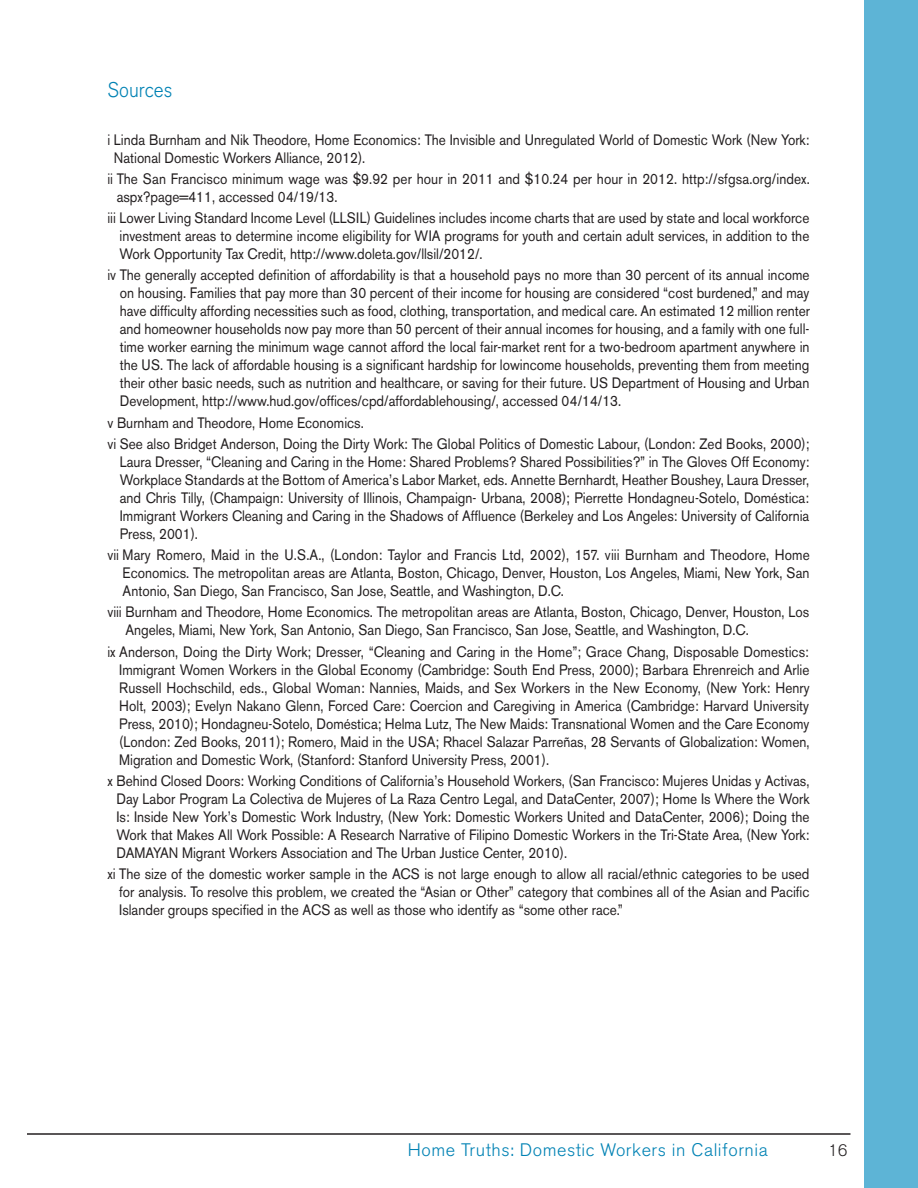
<style>
.page{position:relative;width:918px;height:1188px;background:#fff}
.page>*{position:absolute;margin:0;border:0;box-sizing:border-box;transform-origin:0 0}
.t1{font:300 21px "Akzidenz Grotesk BE";color:#0082b4;scale:.9 1}
.t2{font:300 18px "Akzidenz Grotesk BE";letter-spacing:.03em;color:#0082b4}
.t3{font:300 16.5px "Akzidenz Grotesk BE";color:#231f20}
.t4{font:15px/18px "Akzidenz Grotesk BE";color:#231f20;text-align:justify;scale:.9 1}
</style>
<div class="page">
<div style="left:864px;top:0;width:54px;height:1188px;background:#5db4d6"></div>
<hr style="left:27px;top:1133px;width:823px;height:2px;background:#231f20">
<h1 class="t1" style="left:107px;top:78px;width:74px">Sources</h1>
<p class="t4" style="left:114px;top:130px;width:774px;text-indent:-6px">i Linda Burnham and Nik Theodore, Home Economics: The Invisible and Unregulated World of Domestic Work (New York:<br>National Domestic Workers Alliance, 2012).</p>
<p class="t4" style="left:117px;top:170px;width:772px;text-indent:-9px">ii The San Francisco minimum wage was $9.92 per hour in 2011 and $10.24 per hour in 2012. http://sfgsa.org/index. aspx?page=411, accessed 04/19/13.</p>
<p class="t4" style="left:120px;top:209px;width:768px;text-indent:-12px">iii Lower Living Standard Income Level (LLSIL) Guidelines includes income charts that are used by state and local workforce investment areas to determine income eligibility for WIA programs for youth and certain adult services, in addition to the Work Opportunity Tax Credit, http://www.doleta.gov/llsil/2012/.</p>
<p class="t4" style="left:120px;top:266px;width:768px;text-indent:-12px">iv The generally accepted definition of affordability is that a household pays no more than 30 percent of its annual income on housing. Families that pay more than 30 percent of their income for housing are considered “cost burdened,” and may have difficulty affording necessities such as food, clothing, transportation, and medical care. An estimated 12 million renter and homeowner households now pay more than 50 percent of their annual incomes for housing, and a family with one full&shy;time worker earning the minimum wage cannot afford the local fair-market rent for a two-bedroom apartment anywhere in the US. The lack of affordable housing is a significant hardship for lowincome households, preventing them from meeting their other basic needs, such as nutrition and healthcare, or saving for their future. US Department of Housing and Urban Development, http://www.hud.gov/offices/cpd/affordablehousing/, accessed 04/14/13.</p>
<p class="t4" style="left:107px;top:412px;width:781px;line-height:21.3px">v Burnham and Theodore, Home Economics.<br>vi See also Bridget Anderson, Doing the Dirty Work: The Global Politics of Domestic Labour, (London: Zed Books, 2000);</p>
<p class="t4" style="left:120px;top:453px;width:768px">Laura Dresser, “Cleaning and Caring in the Home: Shared Problems? Shared Possibilities?” in The Gloves Off Economy:<br>Workplace Standards at the Bottom of America’s Labor Market, eds. Annette Bernhardt, Heather Boushey, Laura Dresser, and Chris Tilly, (Champaign: University of Illinois, Champaign- Urbana, 2008); Pierrette Hondagneu-Sotelo, Doméstica:<br>Immigrant Workers Cleaning and Caring in the Shadows of Affluence (Berkeley and Los Angeles: University of California Press, 2001).</p>
<p class="t4" style="left:123px;top:546px;width:765px;text-indent:-15px">vii Mary Romero, Maid in the U.S.A., (London: Taylor and Francis Ltd, 2002), 157. viii Burnham and Theodore, Home Economics. The metropolitan areas are Atlanta, Boston, Chicago, Denver, Houston, Los Angeles, Miami, New York, San Antonio, San Diego, San Francisco, San Jose, Seattle, and Washington, D.C.</p>
<p class="t4" style="left:125px;top:603px;width:761px;text-indent:-18px">viii Burnham and Theodore, Home Economics. The metropolitan areas are Atlanta, Boston, Chicago, Denver, Houston, Los<br>Angeles, Miami, New York, San Antonio, San Diego, San Francisco, San Jose, Seattle, and Washington, D.C.</p>
<p class="t4" style="left:119px;top:642px;width:769px;text-indent:-12px">ix Anderson, Doing the Dirty Work; Dresser, “Cleaning and Caring in the Home”; Grace Chang, Disposable Domestics:<br>Immigrant Women Workers in the Global Economy (Cambridge: South End Press, 2000); Barbara Ehrenreich and Arlie Russell Hochschild, eds., Global Woman: Nannies, Maids, and Sex Workers in the New Economy, (New York: Henry Holt, 2003); Evelyn Nakano Glenn, Forced Care: Coercion and Caregiving in America (Cambridge: Harvard University Press, 2010); Hondagneu-Sotelo, Doméstica; Helma Lutz, The New Maids: Transnational Women and the Care Economy (London: Zed Books, 2011); Romero, Maid in the USA; Rhacel Salazar Parreñas, 28 Servants of Globalization: Women, Migration and Domestic Work, (Stanford: Stanford University Press, 2001).</p>
<p class="t4" style="left:116px;top:772px;width:772px;text-indent:-9px">x Behind Closed Doors: Working Conditions of California’s Household Workers, (San Francisco: Mujeres Unidas y Activas, Day Labor Program La Colectiva de Mujeres of La Raza Centro Legal, and DataCenter, 2007); Home Is Where the Work Is: Inside New York’s Domestic Work Industry, (New York: Domestic Workers United and DataCenter, 2006); Doing the Work that Makes All Work Possible: A Research Narrative of Filipino Domestic Workers in the Tri-State Area, (New York:<br>DAMAYAN Migrant Workers Association and The Urban Justice Center, 2010).</p>
<p class="t4" style="left:119px;top:865px;width:768px;text-indent:-12px">xi The size of the domestic worker sample in the ACS is not large enough to allow all racial/ethnic categories to be used for analysis. To resolve this problem, we created the “Asian or Other” category that combines all of the Asian and Pacific Islander groups specified in the ACS as well as those who identify as “some other race.”</p>
<p class="t2" style="left:408px;top:1140px;width:361px">Home Truths: Domestic Workers in California</p>
<p class="t3" style="left:828px;top:1141px;width:21px">16</p>
</div>
